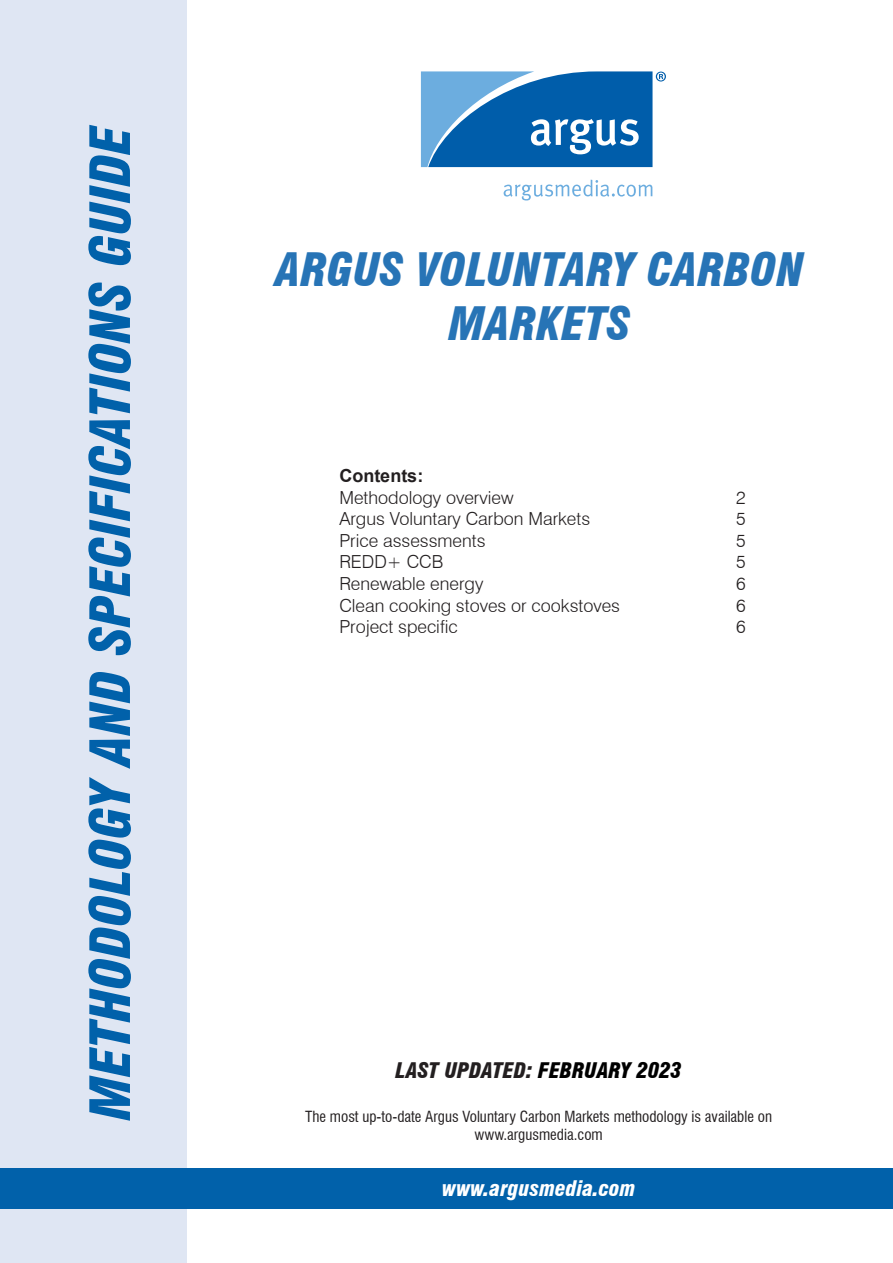
<style>
.page{position:relative;width:893px;height:1263px;background:#fff}
.page>*{position:absolute;margin:0;border:0;box-sizing:border-box;transform-origin:0 0}
.t1{font:italic 900 condensed 54px "Swiss 721 BT";color:#0161aa}
.t2{font:italic 900 condensed 45px "Swiss 721 BT";color:#2774b6}
.t3{font:italic 900 condensed 21px "Swiss 721 BT";color:#231f20}
.t4{font:italic 900 condensed 21px "Swiss 721 BT";color:#fff}
.TOC2_-_Contents_list{font:300 18px "Swiss 721 BT";color:#231f20}
.TOC1_-_Header{font:700 18px "Arial";color:#231f20}
.t5{font:condensed 15px "Swiss 721 BT";color:#231f20}
.s1{color:#000}
</style>
<div class="page">
<div style="left:0;top:0;width:186px;height:1263px;background:#dfe6f3"></div>
<div style="left:0;top:1168px;width:893px;height:41px;background:#0161aa"></div>
<svg style="left:504px;top:180px;width:148px;height:20px"></svg>
<svg style="left:421px;top:71px;width:245px;height:96px;background:#3983c0"></svg>
<p class="t1" style="left:78px;top:1120px;width:997px;rotate:-90deg">METHODOLOGY AND SPECIFICATIONS GUIDE</p>
<p class="t2" style="left:276px;top:243px;width:530px">ARGUS VOLUNTARY CARBON</p>
<p class="t2" style="left:449px;top:297px;width:183px">MARKETS</p>
<p class="TOC1_-_Header" style="left:339px;top:463px;width:85px">Contents:</p>
<p class="TOC2_-_Contents_list" style="left:339px;top:486px;width:176px">Methodology overview</p>
<p class="TOC2_-_Contents_list" style="left:736px;top:486px;width:11px">2</p>
<p class="TOC2_-_Contents_list" style="left:339px;top:508px;width:252px">Argus Voluntary Carbon Markets</p>
<p class="TOC2_-_Contents_list" style="left:736px;top:508px;width:11px">5</p>
<p class="TOC2_-_Contents_list" style="left:339px;top:529px;width:148px">Price assessments</p>
<p class="TOC2_-_Contents_list" style="left:736px;top:529px;width:11px">5</p>
<p class="TOC2_-_Contents_list" style="left:339px;top:551px;width:105px">REDD+ CCB</p>
<p class="TOC2_-_Contents_list" style="left:736px;top:551px;width:11px">5</p>
<p class="TOC2_-_Contents_list" style="left:339px;top:573px;width:146px">Renewable energy</p>
<p class="TOC2_-_Contents_list" style="left:736px;top:573px;width:11px">6</p>
<p class="TOC2_-_Contents_list" style="left:339px;top:594px;width:282px">Clean cooking stoves or cookstoves</p>
<p class="TOC2_-_Contents_list" style="left:736px;top:594px;width:11px">6</p>
<p class="TOC2_-_Contents_list" style="left:339px;top:616px;width:120px">Project specific</p>
<p class="TOC2_-_Contents_list" style="left:736px;top:616px;width:11px">6</p>
<p class="t3" style="left:395px;top:1058px;width:288px">LAST UPDATED: <span class="s1">FEBRUARY 2023</span></p>
<p class="t5" style="left:305px;top:1107px;width:468px">The most up-to-date Argus Voluntary Carbon Markets methodology is available on</p>
<p class="t5" style="left:474px;top:1125px;width:130px">www.argusmedia.com</p>
<p class="t4" style="left:442px;top:1176px;width:195px">www.argusmedia.com</p>
</div>
